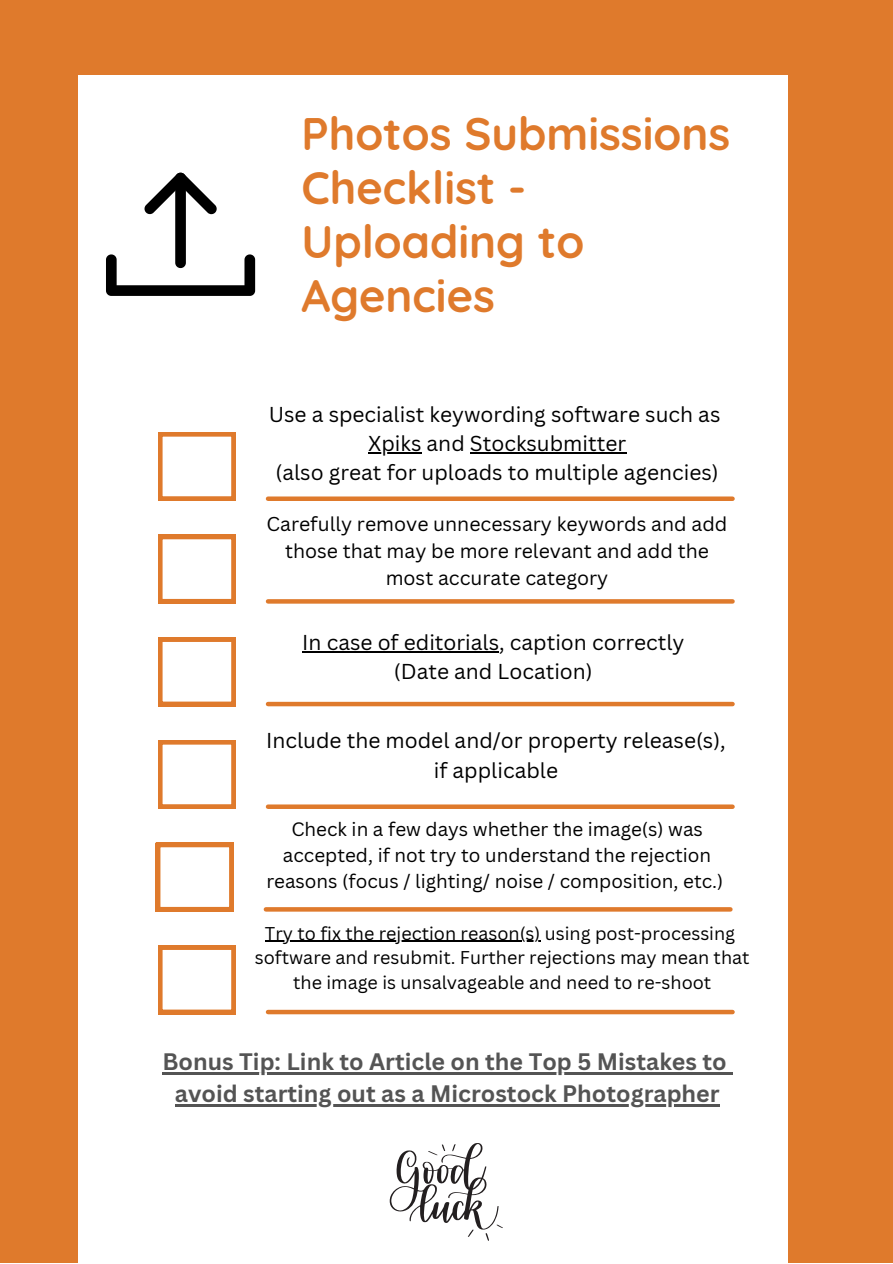
<style>
.page{position:relative;width:893px;height:1264px;background:#fff}
.page>*{position:absolute;margin:0;border:0;box-sizing:border-box;transform-origin:0 0}
.t1{font:700 45.45px/54px "Quicksand";color:#df7a2c}
.t2{font:700 23.25px/31.5px "Canva Sans";color:#545454;text-align:center}
.t3{font:21px/29.2px "Canva Sans";color:#000;text-align:center}
.t4{font:19.5px/27px "Canva Sans";color:#000;text-align:center}
.t5{font:18.9px/25.8px "Canva Sans";color:#000;text-align:center}
.t6{font:18px/24.8px "Canva Sans";color:#000;text-align:center}
</style>
<div class="page">
<div style="left:0;top:0;width:892px;height:1262px;background:#df7a2c"></div>
<div style="left:78px;top:75px;width:709px;height:1187px;background:#fff"></div>
<svg style="left:158px;top:432px;width:78px;height:69px"></svg>
<div style="left:268px;top:496px;width:464px;height:5px;background:#df7a2c"></div>
<svg style="left:158px;top:535px;width:78px;height:68px"></svg>
<svg style="left:268px;top:599px;width:464px;height:4px;fill:#df7a2c"></svg>
<svg style="left:158px;top:637px;width:78px;height:69px"></svg>
<div style="left:268px;top:701px;width:464px;height:5px;background:#df7a2c"></div>
<svg style="left:158px;top:740px;width:78px;height:68px"></svg>
<div style="left:268px;top:804px;width:464px;height:5px;background:#df7a2c"></div>
<svg style="left:156px;top:842px;width:77px;height:69px"></svg>
<svg style="left:266px;top:907px;width:464px;height:4px;fill:#df7a2c"></svg>
<svg style="left:158px;top:945px;width:78px;height:69px"></svg>
<div style="left:268px;top:1009px;width:464px;height:5px;background:#df7a2c"></div>
<svg style="left:106px;top:173px;width:149px;height:123px"></svg>
<svg style="left:389px;top:1143px;width:114px;height:97px"></svg>
<hr style="left:368px;top:452px;width:53px;height:1px;background:#000">
<hr style="left:470px;top:452px;width:156px;height:1px;background:#000">
<hr style="left:302px;top:651px;width:197px;height:1px;background:#000">
<hr style="left:265px;top:940px;width:275px;height:1px;background:#000">
<hr style="left:162px;top:1072px;width:564px;height:2px;background:#545454">
<svg style="left:726px;top:1072px;width:6px;height:2px"></svg>
<hr style="left:175px;top:1104px;width:544px;height:2px;background:#545454">
<h1 class="t1" style="left:301px;top:106px;width:430px">Photos Submissions<br>Checklist -<br>Uploading to<br>Agencies</h1>
<p class="t3" style="left:269px;top:399px;width:453px">Use a specialist keywording software such as<br>Xpiks and Stocksubmitter<br>(also great for uploads to multiple agencies)</p>
<p class="t4" style="left:266px;top:510px;width:462px">Carefully remove unnecessary keywords and add those that may be more relevant and add the most accurate category</p>
<p class="t3" style="left:302px;top:627px;width:384px">In case of editorials, caption correctly (Date and Location)</p>
<p class="t3" style="left:266px;top:725px;width:461px">Include the model and/or property release(s), if applicable</p>
<p class="t5" style="left:266px;top:816px;width:458px">Check in a few days whether the image(s) was accepted, if not try to understand the rejection reasons (focus / lighting/ noise / composition, etc.)</p>
<p class="t6" style="left:255px;top:920px;width:496px">Try to fix the rejection reason(s) using post-processing software and resubmit. Further rejections may mean that the image is unsalvageable and need to re-shoot</p>
<p class="t2" style="left:162px;top:1045px;width:566px">Bonus Tip: Link to Article on the Top 5 Mistakes to avoid starting out as a Microstock Photographer</p>
</div>
